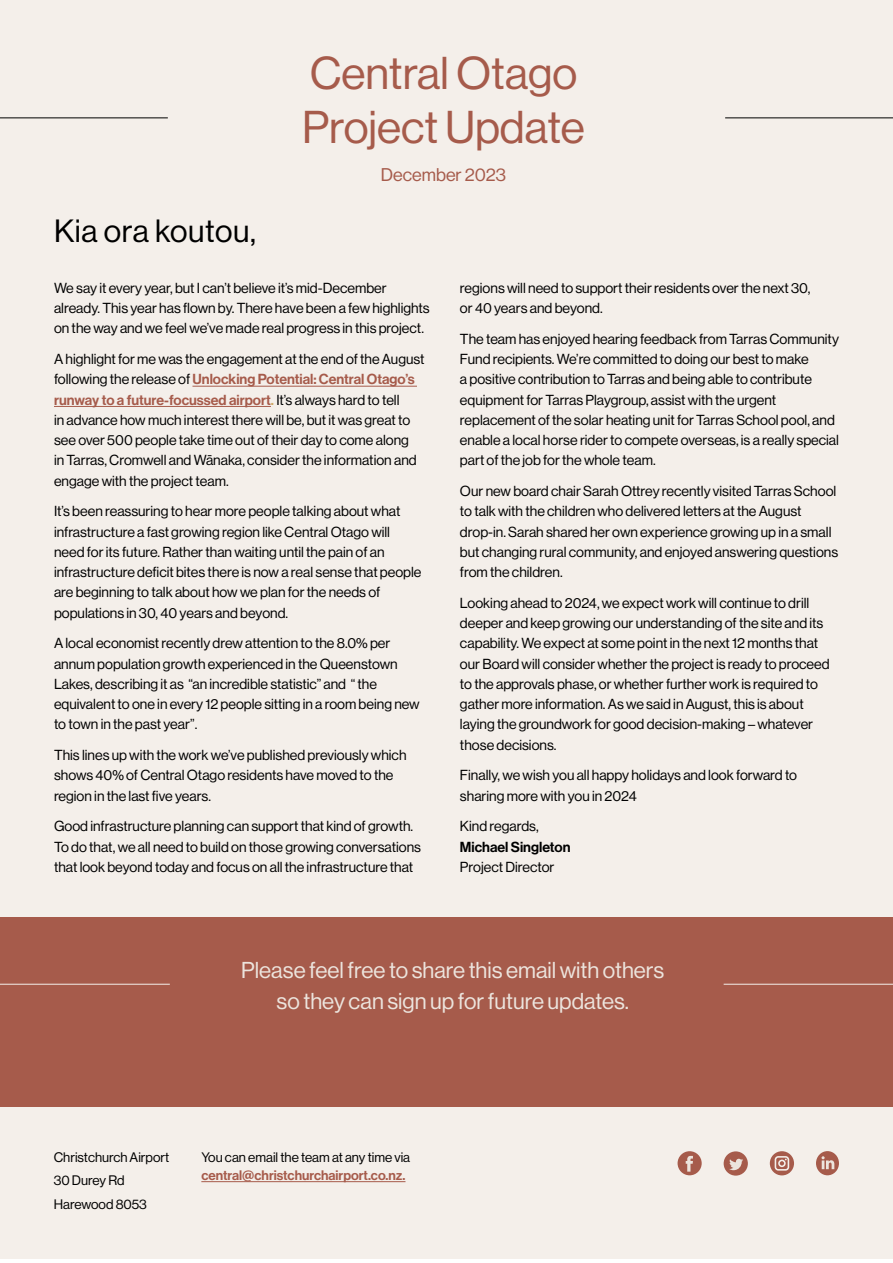
<style>
.page{position:relative;width:893px;height:1263px;background:#fff}
.page>*{position:absolute;margin:0;border:0;box-sizing:border-box;transform-origin:0 0}
.t1{font:45px/54px "N Haas Grotesk DS Pro 55 Rg";color:#a65b4b}
.t2{font:31.5px "N Haas Grotesk DS Pro 55 Rg";letter-spacing:.02em;color:#000}
.t3{font:22.5px/31.5px "N Haas Grotesk DS Pro 55 Rg";color:#ece4dd;text-align:center}
.t4{font:18px "N Haas Grotesk DS Pro 55 Rg";color:#a65b4b}
.t5{font:14.25px/20.2px "N Haas Grotesk DS Pro 55 Rg";color:#000}
.t6{font:14.25px/20.2px "N Haas Grotesk DS Pro 65 Md";color:#a65b4b}
.t7{font:14.25px "N Haas Grotesk DS Pro 65 Md";color:#000}
.t8{font:13.5px/23.7px "N Haas Grotesk DS Pro 55 Rg";color:#000}
.t9{font:13.5px "N Haas Grotesk DS Pro 65 Md";color:#a65b4b}
.s1{font-family:"N Haas Grotesk DS Pro 55 Rg";color:#000}
.s2{color:#cea865}
</style>
<div class="page">
<div style="left:0;top:0;width:893px;height:1258px;background:#f4efea"></div>
<hr style="left:0;top:117px;width:168px;height:1px;background:#000">
<hr style="left:725px;top:117px;width:168px;height:1px;background:#000">
<hr style="left:192px;top:386px;width:225px;height:1px;background:#a65b4b">
<hr style="left:54px;top:406px;width:217px;height:1px;background:#a65b4b">
<div style="left:816px;top:1151px;width:23px;height:24px;background:#a65b4b;border-radius:50%"></div>
<svg style="left:821px;top:1156px;width:13px;height:13px"></svg>
<div style="left:724px;top:1151px;width:24px;height:24px;background:#a65b4b;border-radius:50%"></div>
<svg style="left:729px;top:1159px;width:14px;height:11px"></svg>
<svg style="left:770px;top:1151px;width:24px;height:24px"></svg>
<div style="left:678px;top:1151px;width:24px;height:24px;background:#a65b4b;border-radius:50%"></div>
<svg style="left:686px;top:1156px;width:7px;height:15px"></svg>
<hr style="left:201px;top:1181px;width:204px;height:1px;background:#a65b4b">
<div style="left:0;top:917px;width:893px;height:190px;background:#a65b4b"></div>
<hr style="left:0;top:984px;width:170px;height:1px;background:#f4efea">
<hr style="left:724px;top:984px;width:169px;height:1px;background:#f4efea">
<h1 class="t1" style="left:302px;top:46px;width:284px">Central Otago<br>Project Update</h1>
<p class="t4" style="left:381px;top:164px;width:126px">December 2023</p>
<h2 class="t2" style="left:54px;top:214px;width:204px">Kia ora koutou,</h2>
<p class="t5" style="left:54px;top:278px;width:377px">We say it every year, but I can’t believe it’s mid-December already. This year has flown by. There have been a few highlights on the way and we feel we’ve made real progress in this project.</p>
<p class="t5" style="left:54px;top:349px;width:372px">A highlight for me was the engagement at the end of the August</p>
<p class="t6" style="left:54px;top:369px;width:362px"><span class="s1">following the release of</span> Unlocking Potential: Central Otago’s runway to a future-focussed airport<span class="s2">.</span> <span class="s1">It’s always hard to tell</span></p>
<p class="t5" style="left:54px;top:410px;width:364px">in advance how much interest there will be, but it was great to see over 500 people take time out of their day to come along in Tarras, Cromwell and Wānaka, consider the information and engage with the project team.</p>
<p class="t5" style="left:54px;top:501px;width:369px">It’s been reassuring to hear more people talking about what infrastructure a fast growing region like Central Otago will need for its future. Rather than waiting until the pain of an infrastructure deficit bites there is now a real sense that people are beginning to talk about how we plan for the needs of populations in 30, 40 years and beyond.</p>
<p class="t5" style="left:54px;top:633px;width:367px">A local economist recently drew attention to the 8.0% per annum population growth experienced in the Queenstown Lakes, describing it as “an incredible statistic” and “ the equivalent to one in every 12 people sitting in a room being new to town in the past year”.</p>
<p class="t5" style="left:54px;top:745px;width:354px">This lines up with the work we’ve published previously which shows 40% of Central Otago residents have moved to the region in the last five years.</p>
<p class="t5" style="left:54px;top:816px;width:369px">Good infrastructure planning can support that kind of growth.<br>To do that, we all need to build on those growing conversations that look beyond today and focus on all the infrastructure that</p>
<p class="t5" style="left:460px;top:278px;width:352px">regions will need to support their residents over the next 30, or 40 years and beyond.</p>
<p class="t5" style="left:460px;top:329px;width:381px">The team has enjoyed hearing feedback from Tarras Community Fund recipients. We’re committed to doing our best to make<br>a positive contribution to Tarras and being able to contribute equipment for Tarras Playgroup, assist with the urgent replacement of the solar heating unit for Tarras School pool, and enable a local horse rider to compete overseas, is a really special part of the job for the whole team.</p>
<p class="t5" style="left:460px;top:481px;width:380px">Our new board chair Sarah Ottrey recently visited Tarras School to talk with the children who delivered letters at the August drop-in. Sarah shared her own experience growing up in a small but changing rural community, and enjoyed answering questions from the children.</p>
<p class="t5" style="left:460px;top:593px;width:371px">Looking ahead to 2024, we expect work will continue to drill deeper and keep growing our understanding of the site and its capability. We expect at some point in the next 12 months that our Board will consider whether the project is ready to proceed to the approvals phase, or whether further work is required to gather more information. As we said in August, this is about laying the groundwork for good decision-making – whatever those decisions.</p>
<p class="t5" style="left:460px;top:765px;width:339px">Finally, we wish you all happy holidays and look forward to sharing more with you in 2024</p>
<p class="t5" style="left:460px;top:816px;width:80px">Kind regards,</p>
<p class="t7" style="left:460px;top:838px;width:112px">Michael Singleton</p>
<p class="t5" style="left:460px;top:857px;width:96px">Project Director</p>
<h3 class="t3" style="left:241px;top:954px;width:425px">Please feel free to share this email with others so they can sign up for future updates.</h3>
<p class="t8" style="left:54px;top:1145px;width:117px">Christchurch Airport<br>30 Durey Rd<br>Harewood 8053</p>
<p class="t8" style="left:201px;top:1145px;width:210px">You can email the team at any time via</p>
<p class="t9" style="left:201px;top:1167px;width:206px">central@christchurchairport.co.nz.</p>
</div>
